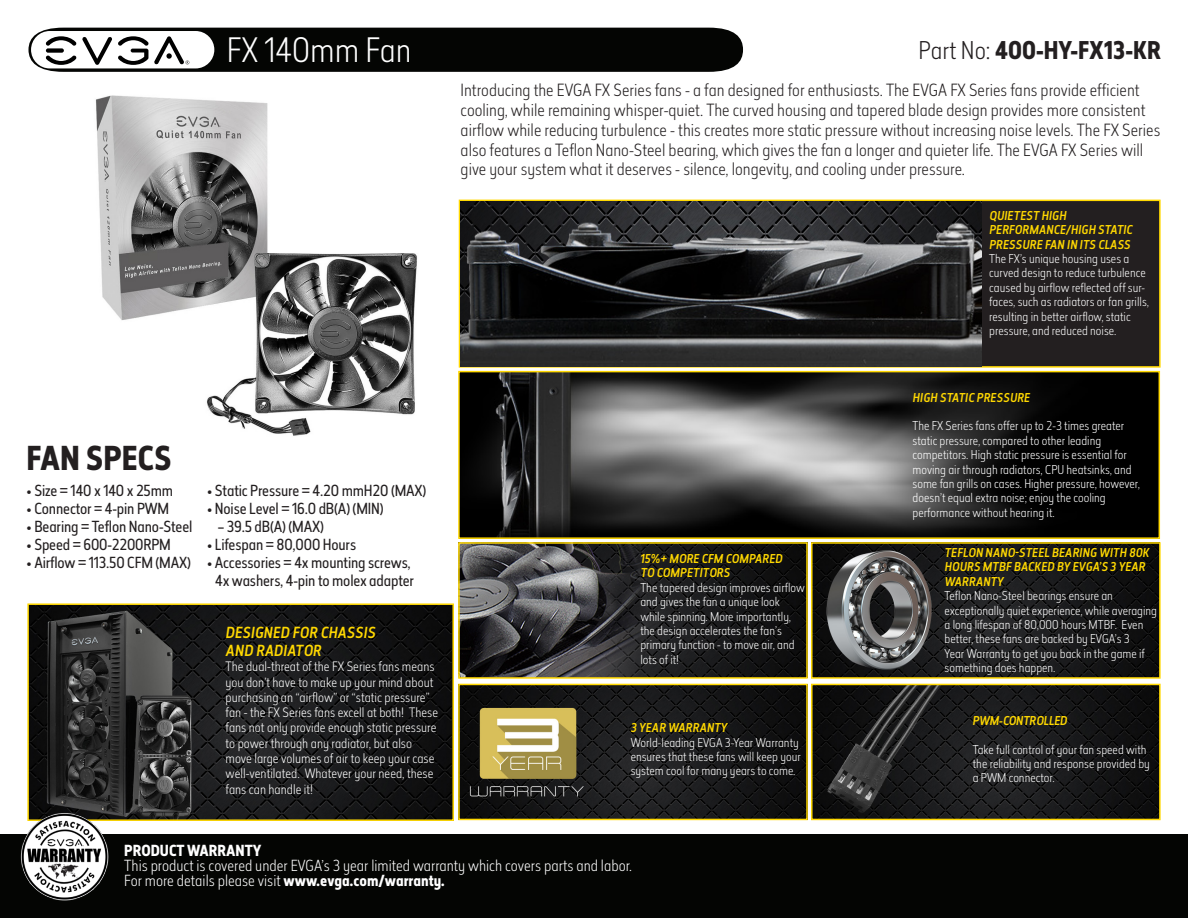
<style>
.page{position:relative;width:1188px;height:918px;background:#fff}
.page>*{position:absolute;margin:0;border:0;box-sizing:border-box;transform-origin:0 0}
.t1{font:300 33px "Elysio";color:#fff}
.t2{font:700 32.25px "Elysio";color:#231f20}
.t3{font:700 24px "Elysio";color:#231f20}
.t4{font:300 16.5px/19.8px "Elysio";color:#231f20}
.t5{font:15px "Elysio";letter-spacing:-.01em;color:#231f20}
.t6{font:300 15px "Elysio";color:#fff}
.t7{font:italic 500 15px "Elysio";letter-spacing:.02em;color:#ffd801}
.t8{font:700 15px "Elysio";color:#fff}
.t9{font:300 12.75px/15.3px "Elysio";color:#fff}
.t10{font:300 12px/14.4px "Elysio";color:#fff}
.t11{font:italic 500 12px/14.4px "Elysio";letter-spacing:.02em;color:#ffd801}
.t12{font:italic 500 12px "Elysio";color:#ffd801}
.s1{font-weight:300}
.s2{font-weight:700}
</style>
<div class="page">
<img style="left:30px;top:606px;width:421px;height:212px">
<div style="left:27px;top:603px;width:427px;height:218px;border:2px solid #ffd801"></div>
<div style="left:0;top:834px;width:1188px;height:84px;background:#040503"></div>
<svg style="left:28px;top:28px;width:715px;height:44px"></svg>
<img style="left:21px;top:812px;width:88px;height:89px">
<img style="left:95px;top:95px;width:322px;height:341px">
<img style="left:461px;top:374px;width:696px;height:162px">
<div style="left:458px;top:371px;width:702px;height:168px;border:2px solid #ffd801"></div>
<div style="left:459px;top:200px;width:701px;height:167px;background:#231f20"></div>
<div style="left:459px;top:200px;width:702px;height:168px;border:2px solid #ffd801"></div>
<img style="left:461px;top:201px;width:521px;height:5px">
<img style="left:460px;top:206px;width:522px;height:160px">
<img style="left:814px;top:687px;width:344px;height:130px">
<div style="left:811px;top:684px;width:350px;height:136px;border:2px solid #ffd801"></div>
<img style="left:814px;top:545px;width:344px;height:131px">
<div style="left:811px;top:542px;width:350px;height:137px;border:2px solid #ffd801"></div>
<img style="left:461px;top:545px;width:344px;height:131px">
<div style="left:458px;top:542px;width:350px;height:137px;border:2px solid #ffd801"></div>
<img style="left:461px;top:687px;width:344px;height:130px">
<div style="left:458px;top:684px;width:350px;height:136px;border:2px solid #ffd801"></div>
<p class="t1" style="left:227px;top:28px;width:186px">FX 140mm Fan</p>
<p class="t3" style="left:919px;top:33px;width:244px"><span class="s1">Part No:</span> 400-HY-FX13-KR</p>
<p class="t4" style="left:461px;top:80px;width:701px">Introducing the EVGA FX Series fans - a fan designed for enthusiasts. The EVGA FX Series fans provide efficient cooling, while remaining whisper-quiet. The curved housing and tapered blade design provides more consistent airflow while reducing turbulence - this creates more static pressure without increasing noise levels. The FX Series also features a Teflon Nano-Steel bearing, which gives the fan a longer and quieter life. The EVGA FX Series will give your system what it deserves - silence, longevity, and cooling under pressure.</p>
<p class="t2" style="left:27px;top:435px;width:147px">FAN SPECS</p>
<p class="t5" style="left:27px;top:481px;width:148px">• Size = 140 x 140 x 25mm</p>
<p class="t5" style="left:27px;top:499px;width:144px">• Connector = 4-pin PWM</p>
<p class="t5" style="left:27px;top:517px;width:167px">• Bearing = Teflon Nano-Steel</p>
<p class="t5" style="left:27px;top:535px;width:146px">• Speed = 600-2200RPM</p>
<p class="t5" style="left:27px;top:553px;width:166px">• Airflow = 113.50 CFM (MAX)</p>
<p class="t5" style="left:207px;top:481px;width:221px">• Static Pressure = 4.20 mmH20 (MAX)</p>
<p class="t5" style="left:207px;top:499px;width:178px">• Noise Level = 16.0 dB(A) (MIN)</p>
<p class="t5" style="left:218px;top:517px;width:108px">– 39.5 dB(A) (MAX)</p>
<p class="t5" style="left:207px;top:535px;width:151px">• Lifespan = 80,000 Hours</p>
<p class="t5" style="left:207px;top:553px;width:205px">• Accessories = 4x mounting screws,</p>
<p class="t5" style="left:215px;top:571px;width:200px">4x washers, 4-pin to molex adapter</p>
<p class="t7" style="left:226px;top:622px;width:151px">DESIGNED FOR CHASSIS</p>
<p class="t7" style="left:226px;top:640px;width:97px">AND RADIATOR</p>
<p class="t9" style="left:226px;top:659px;width:214px">The dual-threat of the FX Series fans means you don’t have to make up your mind about purchasing an “airflow” or “static pressure” fan - the FX Series fans excell at both! These fans not only provide enough static pressure to power through any radiator, but also move large volumes of air to keep your case well-ventilated. Whatever your need, these fans can handle it!</p>
<p class="t11" style="left:640px;top:551px;width:144px">15%+ MORE CFM COMPARED</p>
<p class="t11" style="left:641px;top:566px;width:91px">TO COMPETITORS</p>
<p class="t10" style="left:640px;top:580px;width:166px">The tapered design improves airflow and gives the fan a unique look while spinning. More importantly, the design accelerates the fan’s primary function - to move air, and lots of it!</p>
<p class="t11" style="left:631px;top:721px;width:98px">3 YEAR WARRANTY</p>
<p class="t10" style="left:631px;top:735px;width:170px">World-leading EVGA 3-Year Warranty</p>
<p class="t10" style="left:631px;top:749px;width:172px">ensures that these fans will keep your system cool for many years to come.</p>
<p class="t8" style="left:124px;top:840px;width:139px">PRODUCT WARRANTY</p>
<p class="t6" style="left:124px;top:855px;width:509px">This product is covered under EVGA’s 3 year limited warranty which covers parts and labor.</p>
<p class="t6" style="left:124px;top:870px;width:322px">For more details please visit <span class="s2">www.evga.com/warranty.</span></p>
<p class="t11" style="left:990px;top:208px;width:78px">QUIETEST HIGH</p>
<p class="t11" style="left:990px;top:223px;width:145px">PERFORMANCE/HIGH STATIC<br>PRESSURE FAN IN ITS CLASS</p>
<p class="t10" style="left:989px;top:251px;width:161px">The FX’s unique housing uses a curved design to reduce turbulence caused by airflow reflected off sur&shy;faces, such as radiators or fan grills, resulting in better airflow, static pressure, and reduced noise.</p>
<p class="t11" style="left:913px;top:390px;width:119px">HIGH STATIC PRESSURE</p>
<p class="t10" style="left:913px;top:419px;width:213px">The FX Series fans offer up to 2-3 times greater static pressure, compared to other leading</p>
<p class="t10" style="left:913px;top:447px;width:229px">competitors. High static pressure is essential for moving air through radiators, CPU heatsinks, and some fan grills on cases. Higher pressure, however, doesn’t equal extra noise; enjoy the cooling</p>
<p class="t10" style="left:913px;top:505px;width:144px">performance without hearing it.</p>
<p class="t11" style="left:945px;top:545px;width:206px">TEFLON NANO-STEEL BEARING WITH 80K<br>HOURS MTBF BACKED BY EVGA’S 3 YEAR<br>WARRANTY</p>
<p class="t10" style="left:945px;top:588px;width:170px">Teflon Nano-Steel bearings ensure an</p>
<p class="t10" style="left:945px;top:603px;width:214px">exceptionally quiet experience, while averaging a long lifespan of 80,000 hours MTBF. Even better, these fans are backed by EVGA’s 3<br>Year Warranty to get you back in the game if something does happen.</p>
<p class="t12" style="left:973px;top:712px;width:96px">PWM-CONTROLLED</p>
<p class="t10" style="left:973px;top:742px;width:179px">Take full control of your fan speed with the reliability and response provided by a PWM connector.</p>
</div>
